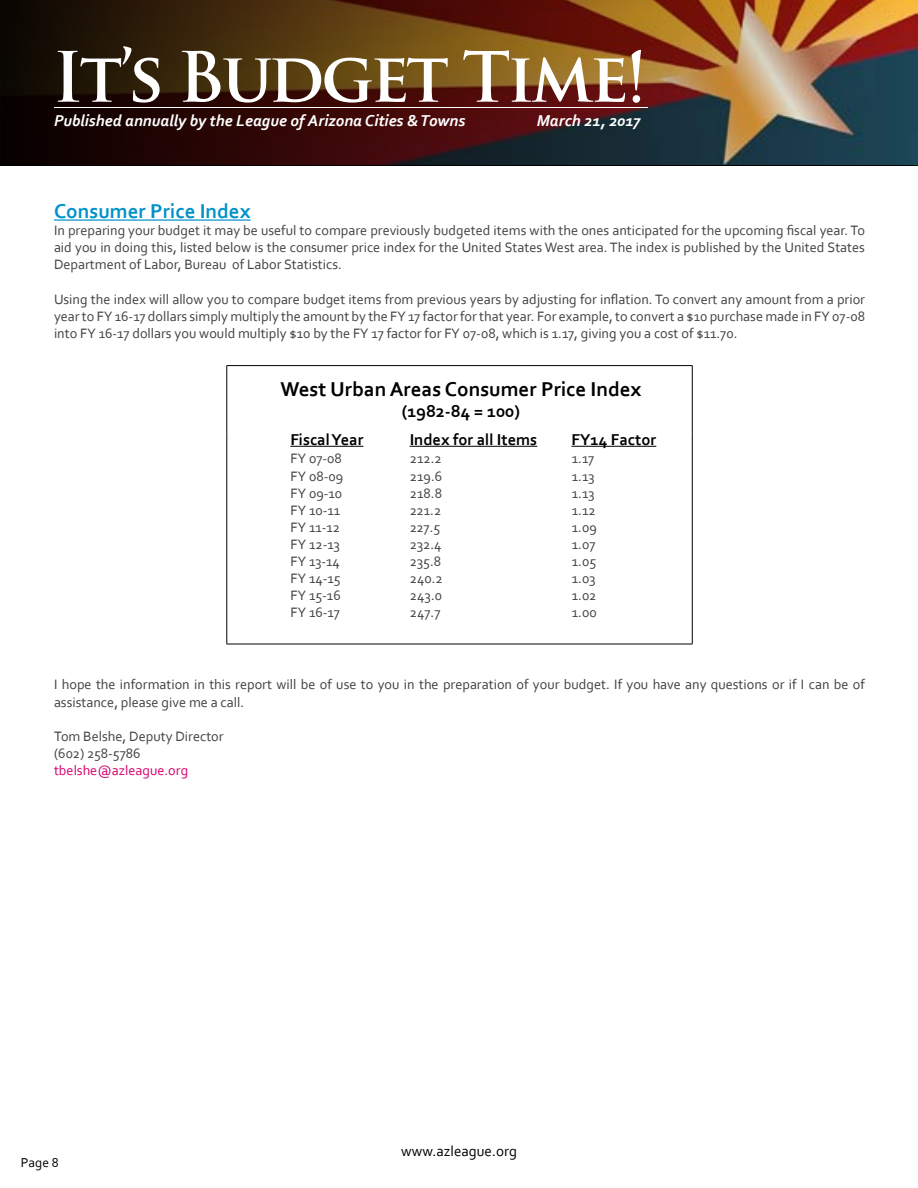
<style>
.page{position:relative;width:918px;height:1188px;background:#fff}
.page>*{position:absolute;margin:0;border:0;box-sizing:border-box;transform-origin:0 0}
.t1{font:700 67.5px "Trajan Pro";letter-spacing:-.05em;color:#fff}
.t2{font:700 21px "Corbel";color:#000}
.t3{font:700 21px "Corbel";color:#0092c8}
.t4{font:700 18px "Corbel";color:#000}
.t5{font:italic 700 16.5px "Corbel";color:#fff}
.t6{font:700 16.5px "Corbel";color:#000}
.t7{font:15px "Corbel";color:#000}
.t8{font:14.25px/17.1px "Corbel";color:#414042;text-align:justify}
.t9{font:14.25px "Corbel";color:#d7006d}
.t10{font:13.5px "Corbel";color:#000}
</style>
<div class="page">
<img style="left:0;top:0;width:905px;height:165px">
<hr style="left:54px;top:107px;width:594px;height:1px;background:#fff">
<hr style="left:0;top:165px;width:918px;height:1px;background:#000">
<hr style="left:54px;top:219px;width:197px;height:2px;background:#0092c8">
<hr style="left:227px;top:365px;width:138px;height:1px;background:#000">
<hr style="left:227px;top:366px;width:1px;height:68px;background:#000">
<hr style="left:365px;top:365px;width:157px;height:1px;background:#000">
<hr style="left:522px;top:365px;width:170px;height:1px;background:#000">
<hr style="left:692px;top:366px;width:1px;height:68px;background:#000">
<hr style="left:227px;top:434px;width:1px;height:210px;background:#000">
<hr style="left:692px;top:434px;width:1px;height:210px;background:#000">
<hr style="left:227px;top:644px;width:138px;height:1px;background:#000">
<hr style="left:365px;top:644px;width:157px;height:1px;background:#000">
<hr style="left:522px;top:644px;width:170px;height:1px;background:#000">
<hr style="left:290px;top:446px;width:73px;height:1px;background:#000">
<hr style="left:410px;top:446px;width:127px;height:1px;background:#000">
<hr style="left:571px;top:446px;width:85px;height:1px;background:#000">
<h1 class="t1" style="left:52px;top:35px;width:596px">It’s Budget Time!</h1>
<p class="t5" style="left:54px;top:110px;width:413px">Published annually by the League of Arizona Cities &amp; Towns</p>
<p class="t5" style="left:537px;top:110px;width:105px">March 21, 2017</p>
<h2 class="t3" style="left:54px;top:198px;width:198px">Consumer Price Index</h2>
<p class="t8" style="left:54px;top:222px;width:813px">In preparing your budget it may be useful to compare previously budgeted items with the ones anticipated for the upcoming fiscal year. To aid you in doing this, listed below is the consumer price index for the United States West area. The index is published by the United States Department of Labor, Bureau of Labor Statistics.</p>
<p class="t8" style="left:54px;top:290px;width:813px">Using the index will allow you to compare budget items from previous years by adjusting for inflation. To convert any amount from a prior year to FY 16-17 dollars simply multiply the amount by the FY 17 factor for that year. For example, to convert a $10 purchase made in FY 07-08 into FY 16-17 dollars you would multiply $10 by the FY 17 factor for FY 07-08, which is 1.17, giving you a cost of $11.70.</p>
<h2 class="t2" style="left:280px;top:376px;width:363px">West Urban Areas Consumer Price Index</h2>
<p class="t4" style="left:402px;top:400px;width:120px">(1982-84 = 100)</p>
<p class="t6" style="left:290px;top:429px;width:75px">Fiscal Year</p>
<p class="t6" style="left:410px;top:429px;width:129px">Index for all Items</p>
<p class="t6" style="left:571px;top:429px;width:86px">FY14 Factor</p>
<p class="t8" style="left:291px;top:450px;width:53px">FY 07-08</p>
<p class="t8" style="left:410px;top:450px;width:33px">212.2</p>
<p class="t8" style="left:572px;top:450px;width:24px">1.17</p>
<p class="t8" style="left:291px;top:467px;width:54px">FY 08-09</p>
<p class="t8" style="left:410px;top:467px;width:34px">219.6</p>
<p class="t8" style="left:572px;top:467px;width:24px">1.13</p>
<p class="t8" style="left:291px;top:484px;width:53px">FY 09-10</p>
<p class="t8" style="left:410px;top:484px;width:34px">218.8</p>
<p class="t8" style="left:572px;top:484px;width:24px">1.13</p>
<p class="t8" style="left:291px;top:501px;width:51px">FY 10-11</p>
<p class="t8" style="left:410px;top:501px;width:33px">221.2</p>
<p class="t8" style="left:572px;top:501px;width:25px">1.12</p>
<p class="t8" style="left:291px;top:518px;width:51px">FY 11-12</p>
<p class="t8" style="left:410px;top:518px;width:32px">227.5</p>
<p class="t8" style="left:572px;top:518px;width:26px">1.09</p>
<p class="t8" style="left:291px;top:535px;width:51px">FY 12-13</p>
<p class="t8" style="left:410px;top:535px;width:33px">232.4</p>
<p class="t8" style="left:572px;top:535px;width:25px">1.07</p>
<p class="t8" style="left:291px;top:552px;width:51px">FY 13-14</p>
<p class="t8" style="left:410px;top:552px;width:33px">235.8</p>
<p class="t8" style="left:572px;top:552px;width:26px">1.05</p>
<p class="t8" style="left:291px;top:570px;width:52px">FY 14-15</p>
<p class="t8" style="left:410px;top:570px;width:35px">240.2</p>
<p class="t8" style="left:572px;top:570px;width:25px">1.03</p>
<p class="t8" style="left:291px;top:587px;width:52px">FY 15-16</p>
<p class="t8" style="left:410px;top:587px;width:34px">243.0</p>
<p class="t8" style="left:572px;top:587px;width:26px">1.02</p>
<p class="t8" style="left:291px;top:604px;width:51px">FY 16-17</p>
<p class="t8" style="left:410px;top:604px;width:32px">247.7</p>
<p class="t8" style="left:572px;top:604px;width:26px">1.00</p>
<p class="t8" style="left:54px;top:676px;width:813px">I hope the information in this report will be of use to you in the preparation of your budget. If you have any questions or if I can be of assistance, please give me a call.</p>
<p class="t8" style="left:54px;top:727px;width:171px">Tom Belshe, Deputy Director (602) 258-5786</p>
<p class="t9" style="left:54px;top:761px;width:136px">tbelshe@azleague.org</p>
<p class="t10" style="left:21px;top:1155px;width:39px">Page 8</p>
<p class="t7" style="left:401px;top:1141px;width:118px">www.azleague.org</p>
</div>
